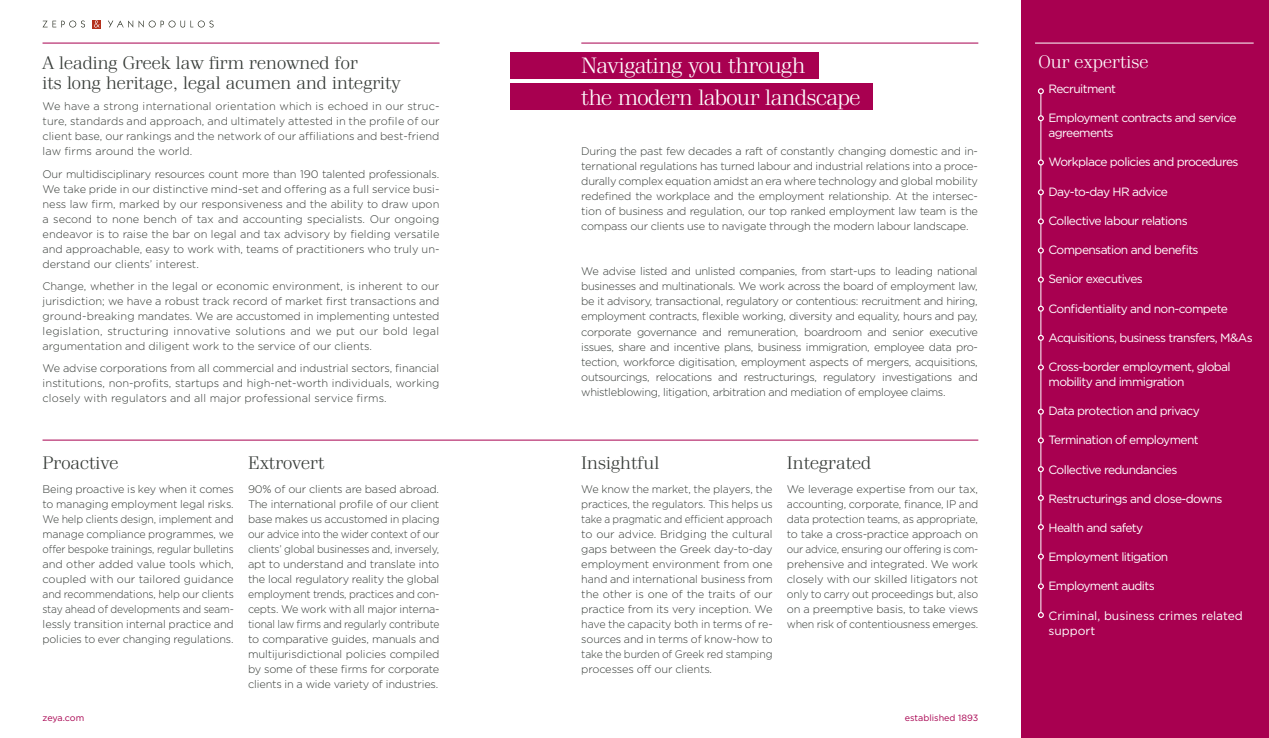
<style>
.page{position:relative;width:1269px;height:738px;background:#fff}
.page>*{position:absolute;margin:0;border:0;box-sizing:border-box;transform-origin:0 0}
.t1{font:300 22px/32px "Waldorf TL Pro";letter-spacing:-.02em;color:#fff}
.t2{font:300 18px/20px "Waldorf TL Pro";color:#353a36}
.t3{font:300 18px "Waldorf TL Pro";color:#fff}
.t4{font:12px/15px "Gotham Greek";letter-spacing:-.05em;color:#fff}
.t5{font:12px/15px "Gotham Greek";color:#fff}
.t6{font:300 11px/15px "Gotham Greek";letter-spacing:-.02em;color:#353a36;text-align:justify}
.t7{font:9px "Gotham Greek";color:#a80050}
</style>
<div class="page">
<div style="left:1020px;top:0;width:248px;height:737px;background:#a80050"></div>
<hr style="left:43px;top:43px;width:396px;height:1px;background:#a80050">
<hr style="left:581px;top:43px;width:397px;height:1px;background:#a80050">
<hr style="left:1035px;top:43px;width:218px;height:1px;background:#fff">
<hr style="left:1040px;top:120px;width:1px;height:40px;background:#fff">
<svg style="left:1037px;top:88px;width:6px;height:33px"></svg>
<hr style="left:1040px;top:369px;width:1px;height:40px;background:#fff">
<svg style="left:1037px;top:159px;width:6px;height:211px"></svg>
<svg style="left:1037px;top:408px;width:6px;height:209px"></svg>
<hr style="left:43px;top:439px;width:935px;height:1px;background:#a80050">
<div style="left:510px;top:52px;width:309px;height:27px;background:#a80050"></div>
<div style="left:510px;top:83px;width:363px;height:27px;background:#a80050"></div>
<svg style="left:43px;top:21px;width:42px;height:6px"></svg>
<svg style="left:108px;top:21px;width:25px;height:6px"></svg>
<svg style="left:139px;top:21px;width:75px;height:6px"></svg>
<div style="left:92px;top:20px;width:9px;height:8px;background:#b3301c"></div>
<svg style="left:94px;top:20px;width:6px;height:8px"></svg>
<h1 class="t1" style="left:581px;top:49px;width:281px">Navigating you through<br>the modern labour landscape</h1>
<h2 class="t3" style="left:1038px;top:51px;width:111px">Our expertise</h2>
<h2 class="t2" style="left:43px;top:53px;width:360px">A leading Greek law firm renowned for<br>its long heritage, legal acumen and integrity</h2>
<p class="t6" style="left:43px;top:99px;width:398px">We have a strong international orientation which is echoed in our struc&shy;ture, standards and approach, and ultimately attested in the profile of our client base, our rankings and the network of our affiliations and best-friend law firms around the world.</p>
<p class="t6" style="left:43px;top:166px;width:398px">Our multidisciplinary resources count more than 190 talented professionals.<br>We take pride in our distinctive mind-set and offering as a full service busi&shy;ness law firm, marked by our responsiveness and the ability to draw upon a second to none bench of tax and accounting specialists. Our ongoing endeavor is to raise the bar on legal and tax advisory by fielding versatile and approachable, easy to work with, teams of practitioners who truly un&shy;derstand our clients’ interest.</p>
<p class="t6" style="left:43px;top:278px;width:398px">Change, whether in the legal or economic environment, is inherent to our jurisdiction; we have a robust track record of market first transactions and ground-breaking mandates. We are accustomed in implementing untested legislation, structuring innovative solutions and we put our bold legal argumentation and diligent work to the service of our clients.</p>
<p class="t6" style="left:43px;top:360px;width:398px">We advise corporations from all commercial and industrial sectors, financial institutions, non-profits, startups and high-net-worth individuals, working closely with regulators and all major professional service firms.</p>
<p class="t4" style="left:1048px;top:81px;width:69px">Recruitment</p>
<p class="t4" style="left:1048px;top:110px;width:190px">Employment contracts and service agreements</p>
<p class="t4" style="left:1048px;top:154px;width:191px">Workplace policies and procedures</p>
<p class="t4" style="left:1048px;top:183px;width:121px">Day-to-day HR advice</p>
<p class="t4" style="left:1048px;top:213px;width:141px">Collective labour relations</p>
<p class="t4" style="left:1048px;top:242px;width:152px">Compensation and benefits</p>
<p class="t4" style="left:1048px;top:271px;width:96px">Senior executives</p>
<p class="t4" style="left:1048px;top:300px;width:181px">Confidentiality and non-compete</p>
<p class="t4" style="left:1048px;top:329px;width:206px">Acquisitions, business transfers, M&amp;As</p>
<p class="t4" style="left:1048px;top:358px;width:184px">Cross-border employment, global mobility and immigration</p>
<p class="t4" style="left:1048px;top:403px;width:153px">Data protection and privacy</p>
<p class="t4" style="left:1048px;top:432px;width:152px">Termination of employment</p>
<p class="t4" style="left:1048px;top:461px;width:130px">Collective redundancies</p>
<p class="t4" style="left:1048px;top:490px;width:176px">Restructurings and close-downs</p>
<p class="t4" style="left:1048px;top:519px;width:96px">Health and safety</p>
<p class="t4" style="left:1048px;top:549px;width:121px">Employment litigation</p>
<p class="t4" style="left:1048px;top:578px;width:108px">Employment audits</p>
<p class="t5" style="left:1048px;top:607px;width:196px">Criminal, business crimes related support</p>
<p class="t6" style="left:581px;top:144px;width:398px">During the past few decades a raft of constantly changing domestic and in&shy;ternational regulations has turned labour and industrial relations into a proce&shy;durally complex equation amidst an era where technology and global mobility redefined the workplace and the employment relationship. At the intersec&shy;tion of business and regulation, our top ranked employment law team is the compass our clients use to navigate through the modern labour landscape.</p>
<p class="t6" style="left:581px;top:264px;width:398px">We advise listed and unlisted companies, from start-ups to leading national businesses and multinationals. We work across the board of employment law, be it advisory, transactional, regulatory or contentious: recruitment and hiring, employment contracts, flexible working, diversity and equality, hours and pay, corporate governance and remuneration, boardroom and senior executive issues, share and incentive plans, business immigration, employee data pro&shy;tection, workforce digitisation, employment aspects of mergers, acquisitions, outsourcings, relocations and restructurings, regulatory investigations and whistleblowing, litigation, arbitration and mediation of employee claims.</p>
<h2 class="t2" style="left:43px;top:452px;width:77px">Proactive</h2>
<h2 class="t2" style="left:248px;top:452px;width:78px">Extrovert</h2>
<h2 class="t2" style="left:581px;top:452px;width:80px">Insightful</h2>
<h2 class="t2" style="left:787px;top:452px;width:86px">Integrated</h2>
<p class="t6" style="left:43px;top:481px;width:193px">Being proactive is key when it comes to managing employment legal risks.<br>We help clients design, implement and manage compliance programmes, we offer bespoke trainings, regular bulletins and other added value tools which, coupled with our tailored guidance and recommendations, help our clients stay ahead of developments and seam&shy;lessly transition internal practice and policies to ever changing regulations.</p>
<p class="t6" style="left:581px;top:481px;width:193px">We know the market, the players, the practices, the regulators. This helps us take a pragmatic and efficient approach to our advice. Bridging the cultural gaps between the Greek day-to-day employment environment from one hand and international business from the other is one of the traits of our practice from its very inception. We have the capacity both in terms of re&shy;sources and in terms of know-how to take the burden of Greek red stamping processes off our clients.</p>
<p class="t6" style="left:787px;top:481px;width:193px">We leverage expertise from our tax, accounting, corporate, finance, IP and data protection teams, as appropriate, to take a cross-practice approach on our advice, ensuring our offering is com&shy;prehensive and integrated. We work closely with our skilled litigators not only to carry out proceedings but, also on a preemptive basis, to take views when risk of contentiousness emerges.</p>
<p class="t6" style="left:248px;top:481px;width:193px">90% of our clients are based abroad.<br>The international profile of our client base makes us accustomed in placing our advice into the wider context of our clients’ global businesses and, inversely, apt to understand and translate into the local regulatory reality the global employment trends, practices and con&shy;cepts. We work with all major interna&shy;tional law firms and regularly contribute to comparative guides, manuals and multijurisdictional policies compiled by some of these firms for corporate clients in a wide variety of industries.</p>
<p class="t7" style="left:43px;top:712px;width:43px">zeya.com</p>
<p class="t7" style="left:905px;top:712px;width:75px">established 1893</p>
</div>
